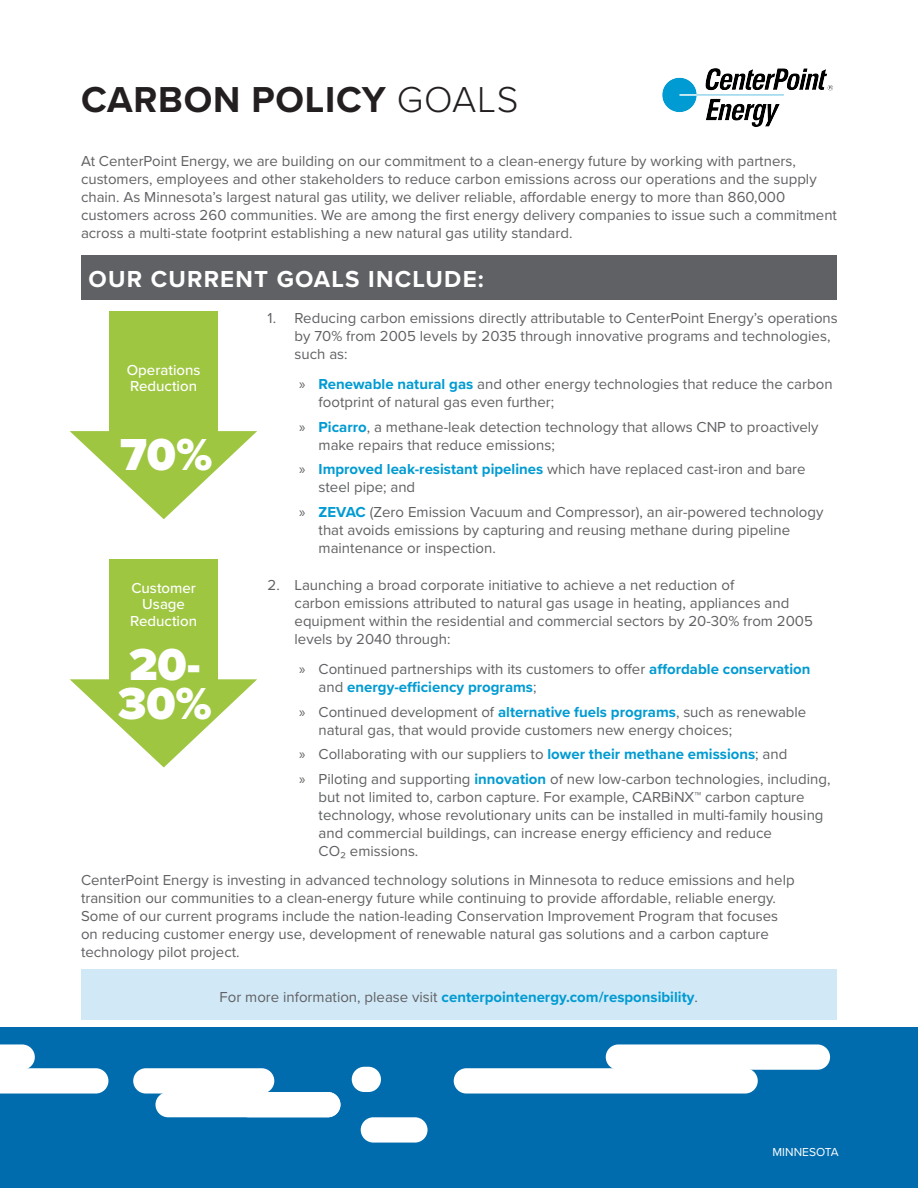
<style>
.page{position:relative;width:918px;height:1188px;background:#fff}
.page>*{position:absolute;margin:0;border:0;box-sizing:border-box;transform-origin:0 0}
.t1{font:900 46.5px/39px "Proxima Nova";color:#fff}
.t2{font:700 37.35px "Proxima Nova";letter-spacing:.02em;color:#231f20}
.text{font:700 24px "Proxima Nova";letter-spacing:.05em;color:#fff}
.text-2{font:15px/18px "Proxima Nova";color:#606164}
.text-3{font:700 15px "Proxima Nova";color:#009bd2}
.t3{font:500 15px/16.5px "Proxima Nova";color:#fff}
.t4{font:12px "Proxima Nova";color:#fff}
.s1{font-weight:300}
.s2{font-family:"Myriad Pro"}
.s3{font-weight:700;color:#009bd2}
.s4{font-weight:400;color:#606164}
</style>
<div class="page">
<div style="left:0;top:997px;width:918px;height:191px;background:#006cad"></div>
<div style="left:0;top:294px;width:918px;height:733px;background:#fff"></div>
<div style="left:606px;top:1044px;width:224px;height:26px;background:#fff;border-radius:13px"></div>
<div style="left:454px;top:1068px;width:304px;height:26px;background:#fff;border-radius:13px"></div>
<div style="left:133px;top:1068px;width:141px;height:26px;background:#fff;border-radius:13px"></div>
<div style="left:361px;top:1117px;width:67px;height:26px;background:#fff;border-radius:13px"></div>
<svg style="left:0;top:1044px;width:108px;height:50px"></svg>
<div style="left:155px;top:1092px;width:185px;height:25px;background:#fff;border-radius:13px"></div>
<div style="left:352px;top:1067px;width:29px;height:25px;background:#fff;border-radius:13px"></div>
<div style="left:81px;top:255px;width:756px;height:45px;background:#606164"></div>
<div style="left:81px;top:970px;width:756px;height:50px;background:#d1e8f6"></div>
<img style="left:662px;top:68px;width:171px;height:59px">
<svg style="left:70px;top:431px;width:187px;height:88px"></svg>
<div style="left:109px;top:311px;width:109px;height:137px;background:#9ec641"></div>
<svg style="left:70px;top:679px;width:187px;height:88px"></svg>
<div style="left:109px;top:559px;width:109px;height:137px;background:#9ec641"></div>
<p class="t2" style="left:81px;top:71px;width:439px">CARBON POLICY <span class="s1">GOALS</span></p>
<p class="text-2" style="left:81px;top:152px;width:758px">At CenterPoint Energy, we are building on our commitment to a clean-energy future by working with partners, customers, employees and other stakeholders to reduce carbon emissions across our operations and the supply chain. As Minnesota’s largest natural gas utility, we deliver reliable, affordable energy to more than 860,000 customers across 260 communities. We are among the first energy delivery companies to issue such a commitment across a multi-state footprint establishing a new natural gas utility standard.</p>
<p class="text" style="left:88px;top:261px;width:397px">OUR CURRENT GOALS INCLUDE:</p>
<p class="t3" style="left:127px;top:361px;width:75px">Operations<br>Reduction</p>
<p class="t1" style="left:120px;top:435px;width:94px">70%</p>
<p class="t3" style="left:130px;top:579px;width:68px;text-align:center">Customer<br>Usage<br>Reduction</p>
<p class="t1" style="left:118px;top:645px;width:96px">20-<br>30%</p>
<p class="text-2" style="left:295px;top:308px;width:545px;text-indent:-27px">1. Reducing carbon emissions directly attributable to CenterPoint Energy’s operations by 70% from 2005 levels by 2035 through innovative programs and technologies, such as:</p>
<p class="text-2" style="left:319px;top:374px;width:516px;text-indent:-20px"><span class="s2">»</span> <span class="s3">Renewable natural gas</span> and other energy technologies that reduce the carbon footprint of natural gas even further;</p>
<p class="text-2" style="left:319px;top:417px;width:502px;text-indent:-20px"><span class="s2">»</span> <span class="s3">Picarro</span>, a methane-leak detection technology that allows CNP to proactively make repairs that reduce emissions;</p>
<p class="text-2" style="left:319px;top:460px;width:489px;text-indent:-20px"><span class="s2">»</span> <span class="s3">Improved leak-resistant pipelines</span> which have replaced cast-iron and bare steel pipe; and</p>
<p class="text-2" style="left:319px;top:503px;width:506px;text-indent:-20px"><span class="s2">»</span> <span class="s3">ZEVAC</span> (Zero Emission Vacuum and Compressor), an air-powered technology that avoids emissions by capturing and reusing methane during pipeline maintenance or inspection.</p>
<p class="text-2" style="left:295px;top:575px;width:520px;text-indent:-27px">2. Launching a broad corporate initiative to achieve a net reduction of<br>carbon emissions attributed to natural gas usage in heating, appliances and equipment within the residential and commercial sectors by 20-30% from 2005 levels by 2040 through:</p>
<p class="text-2" style="left:319px;top:659px;width:493px;text-indent:-20px"><span class="s2">»</span> Continued partnerships with its customers to offer <span class="s3">affordable conservation </span>and <span class="s3">energy-efficiency programs</span>;</p>
<p class="text-2" style="left:319px;top:702px;width:489px;text-indent:-20px"><span class="s2">»</span> Continued development of <span class="s3">alternative fuels programs</span>, such as renewable natural gas, that would provide customers new energy choices;</p>
<p class="text-2" style="left:299px;top:745px;width:490px"><span class="s2">»</span> Collaborating with our suppliers to <span class="s3">lower their methane emissions</span>; and</p>
<p class="text-2" style="left:319px;top:770px;width:513px;text-indent:-20px"><span class="s2">»</span> Piloting and supporting <span class="s3">innovation</span> of new low-carbon technologies, including, but not limited to, carbon capture. For example, CARBiNX™ carbon capture technology, whose revolutionary units can be installed in multi-family housing and commercial buildings, can increase energy efficiency and reduce<br>CO₂ emissions.</p>
<p class="text-2" style="left:81px;top:871px;width:715px">CenterPoint Energy is investing in advanced technology solutions in Minnesota to reduce emissions and help transition our communities to a clean-energy future while continuing to provide affordable, reliable energy.<br>Some of our current programs include the nation-leading Conservation Improvement Program that focuses on reducing customer energy use, development of renewable natural gas solutions and a carbon capture technology pilot project.</p>
<p class="text-3" style="left:220px;top:986px;width:480px"><span class="s4">For more information, please visit</span> centerpointenergy.com/responsibility<span class="s4">.</span></p>
<p class="t4" style="left:773px;top:1143px;width:68px">MINNESOTA</p>
</div>
